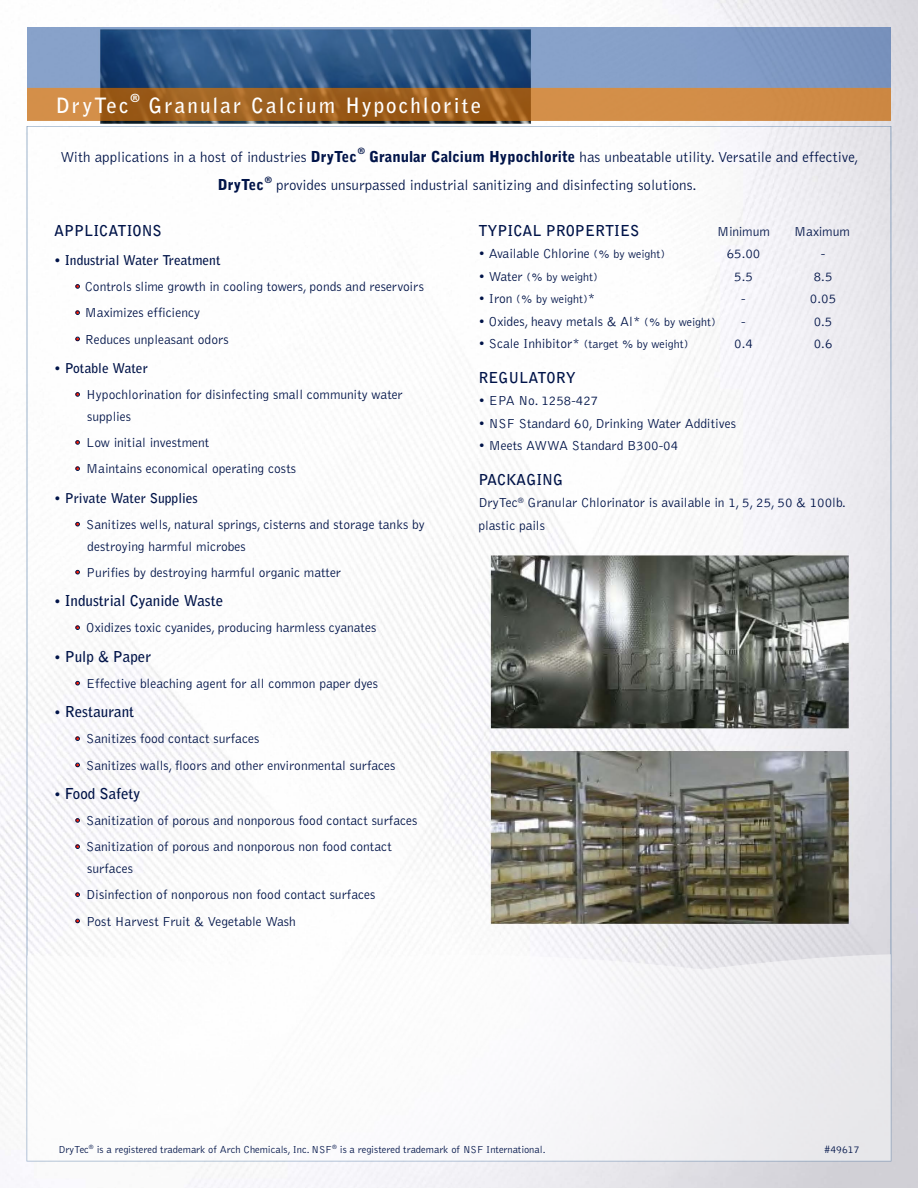
<style>
.page{position:relative;width:918px;height:1188px;background:#fff}
.page>*{position:absolute;margin:0;border:0;box-sizing:border-box;transform-origin:0 0}
.t1{font:700 21px "Bell Gothic";letter-spacing:.1em;color:#fff}
.t2{font:300 15px "Bell Gothic";color:#001348}
.t3{font:700 15px "Bell Gothic";color:#001348}
.t4{font:900 15px "Bell Gothic";color:#001348}
.t5{font:300 13.5px/21.8px "Bell Gothic";color:#001348}
.t6{font:700 13.5px "Bell Gothic";color:#001348}
.t7{font:300 12px "Bell Gothic";color:#001348}
.t8{font:900 11.7px "Bell Gothic";color:#fff}
.t9{font:300 10.5px "Bell Gothic";color:#001348}
.t10{font:900 9px "Bell Gothic";color:#001348}
.s1{font-weight:900}
.s2{color:#ff1a00}
.s3{font-size:13.5px}
.s4{font-size:12px}
</style>
<div class="page">
<img style="left:0;top:0;width:918px;height:1188px">
<svg style="left:27px;top:954px;width:864px;height:207px"></svg>
<svg style="left:27px;top:27px;width:864px;height:61px"></svg>
<svg style="left:27px;top:88px;width:864px;height:33px"></svg>
<h1 class="t1" style="left:56px;top:92px;width:74px">DryTec</h1>
<p class="t8" style="left:131px;top:91px;width:11px">®</p>
<h1 class="t1" style="left:148px;top:92px;width:334px">Granular Calcium Hypochlorite</h1>
<p class="t2" style="left:60px;top:149px;width:298px">With applications in a host of industries <span class="s1">DryTec</span></p>
<p class="t10" style="left:358px;top:146px;width:9px">®</p>
<p class="t2" style="left:369px;top:149px;width:491px"><span class="s1">Granular Calcium Hypochlorite</span> has unbeatable utility. Versatile and effective,</p>
<p class="t4" style="left:218px;top:176px;width:48px">DryTec</p>
<p class="t10" style="left:265px;top:174px;width:9px">®</p>
<p class="t2" style="left:276px;top:177px;width:422px">provides unsurpassed industrial sanitizing and disinfecting solutions.</p>
<p class="t3" style="left:54px;top:221px;width:109px">APPLICATIONS</p>
<p class="t6" style="left:54px;top:252px;width:168px">• Industrial Water Treatment</p>
<p class="t5" style="left:74px;top:276px;width:351px"><span class="s2">•</span> Controls slime growth in cooling towers, ponds and reservoirs</p>
<p class="t5" style="left:74px;top:302px;width:127px"><span class="s2">•</span> Maximizes efficiency</p>
<p class="t5" style="left:74px;top:329px;width:156px"><span class="s2">•</span> Reduces unpleasant odors</p>
<p class="t6" style="left:54px;top:360px;width:95px">• Potable Water</p>
<p class="t5" style="left:87px;top:384px;width:317px;text-indent:-13px"><span class="s2">•</span> Hypochlorination for disinfecting small community water supplies</p>
<p class="t5" style="left:74px;top:432px;width:137px"><span class="s2">•</span> Low initial investment</p>
<p class="t5" style="left:74px;top:458px;width:223px"><span class="s2">•</span> Maintains economical operating costs</p>
<p class="t6" style="left:54px;top:490px;width:145px">• Private Water Supplies</p>
<p class="t5" style="left:87px;top:514px;width:339px;text-indent:-13px"><span class="s2">•</span> Sanitizes wells, natural springs, cisterns and storage tanks by destroying harmful microbes</p>
<p class="t5" style="left:74px;top:562px;width:268px"><span class="s2">•</span> Purifies by destroying harmful organic matter</p>
<p class="t3" style="left:54px;top:592px;width:170px"><span class="s3">•</span> Industrial Cyanide Waste</p>
<p class="t5" style="left:74px;top:617px;width:304px"><span class="s2">•</span> Oxidizes toxic cyanides, producing harmless cyanates</p>
<p class="t3" style="left:54px;top:647px;width:99px"><span class="s3">•</span> Pulp &amp; Paper</p>
<p class="t5" style="left:74px;top:673px;width:305px"><span class="s2">•</span> Effective bleaching agent for all common paper dyes</p>
<p class="t3" style="left:54px;top:703px;width:82px"><span class="s3">•</span> Restaurant</p>
<p class="t5" style="left:74px;top:728px;width:187px"><span class="s2">•</span> Sanitizes food contact surfaces</p>
<p class="t5" style="left:74px;top:755px;width:323px"><span class="s2">•</span> Sanitizes walls, floors and other environmental surfaces</p>
<p class="t3" style="left:54px;top:784px;width:88px"><span class="s3">•</span> Food Safety</p>
<p class="t5" style="left:74px;top:810px;width:345px"><span class="s2">•</span> Sanitization of porous and nonporous food contact surfaces</p>
<p class="t5" style="left:87px;top:836px;width:306px;text-indent:-13px"><span class="s2">•</span> Sanitization of porous and nonporous non food contact surfaces</p>
<p class="t5" style="left:74px;top:884px;width:303px"><span class="s2">•</span> Disinfection of nonporous non food contact surfaces</p>
<p class="t5" style="left:74px;top:911px;width:223px"><span class="s2">•</span> Post Harvest Fruit &amp; Vegetable Wash</p>
<p class="t3" style="left:478px;top:221px;width:162px">TYPICAL PROPERTIES</p>
<p class="t5" style="left:717px;top:221px;width:54px">Minimum</p>
<p class="t5" style="left:794px;top:221px;width:57px">Maximum</p>
<p class="t5" style="left:478px;top:243px;width:188px">• Available Chlorine <span class="s4">(% by weight)</span></p>
<p class="t5" style="left:727px;top:243px;width:35px">65.00</p>
<p class="t5" style="left:821px;top:243px;width:6px">-</p>
<p class="t7" style="left:478px;top:270px;width:121px"><span class="s3">• Water</span> (% by weight)</p>
<p class="t5" style="left:734px;top:266px;width:20px">5.5</p>
<p class="t5" style="left:814px;top:266px;width:20px">8.5</p>
<p class="t7" style="left:478px;top:293px;width:118px"><span class="s3">• Iron</span> (% by weight)<span class="s3">*</span></p>
<p class="t5" style="left:741px;top:288px;width:6px">-</p>
<p class="t5" style="left:810px;top:288px;width:28px">0.05</p>
<p class="t5" style="left:478px;top:311px;width:239px">• Oxides, heavy metals &amp; Al* <span class="s4">(% by weight)</span></p>
<p class="t5" style="left:741px;top:311px;width:6px">-</p>
<p class="t5" style="left:814px;top:311px;width:20px">0.5</p>
<p class="t7" style="left:478px;top:338px;width:212px"><span class="s3">• Scale Inhibitor*</span> (target % by weight)</p>
<p class="t5" style="left:734px;top:333px;width:20px">0.4</p>
<p class="t5" style="left:814px;top:333px;width:20px">0.6</p>
<p class="t3" style="left:478px;top:368px;width:99px">REGULATORY</p>
<p class="t5" style="left:478px;top:390px;width:122px">• EPA No. 1258-427</p>
<p class="t5" style="left:478px;top:413px;width:259px">• NSF Standard 60, Drinking Water Additives</p>
<p class="t5" style="left:478px;top:435px;width:201px">• Meets AWWA Standard B300-04</p>
<p class="t3" style="left:478px;top:470px;width:86px">PACKAGING</p>
<p class="t5" style="left:478px;top:492px;width:369px;line-height:22.5px">DryTec<sup>®</sup> Granular Chlorinator is available in 1, 5, 25, 50 &amp; 100lb. plastic pails</p>
<p class="t9" style="left:58px;top:1144px;width:489px">DryTec<sup>®</sup> is a registered trademark of Arch Chemicals, Inc. NSF<sup>®</sup> is a registered trademark of NSF International.</p>
<p class="t9" style="left:824px;top:1144px;width:37px">#49617</p>
</div>
